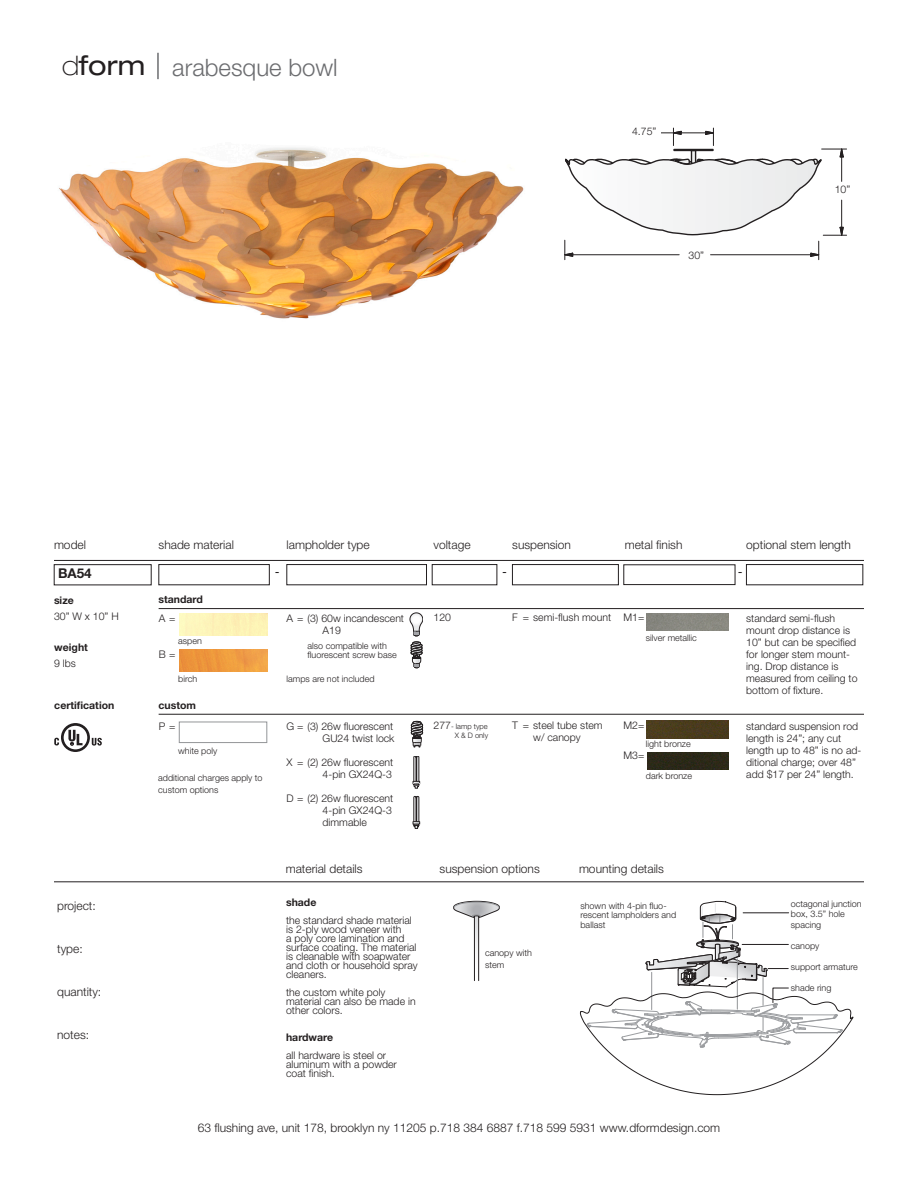
<style>
.page{position:relative;width:918px;height:1188px;background:#fff}
.page>*{position:absolute;margin:0;border:0;box-sizing:border-box;transform-origin:0 0}
.t1{font:expanded 27px "Helvetica Neue";color:#231f20}
.t2{font:300 24px "Helvetica Neue";color:#6c6d70}
.t3{font:700 13.5px "Helvetica Neue";color:#231f20}
.t4{font:13.5px "Swiss 721 BT";color:#231f20}
.t5{font:300 13.2px "Helvetica Neue";color:#231f20}
.t6{font:300 12px "Helvetica Neue";color:#231f20}
.t7{font:300 10.5px/12px "Helvetica Neue";color:#231f20}
.t8{font:700 10.5px "Helvetica Neue";color:#231f20}
.t9{font:300 9px/12px "Helvetica Neue";color:#231f20}
.t10{font:300 7.5px "Helvetica Neue";color:#231f20}
.s1{font-weight:100}
.s2{font-size:10.5px}
</style>
<div class="page">
<hr style="left:157px;top:53px;width:2px;height:26px;background:#6c6d70">
<hr style="left:54px;top:560px;width:810px;height:1px;background:#231f20">
<hr style="left:159px;top:714px;width:705px;height:1px;background:#231f20">
<hr style="left:159px;top:608px;width:705px;height:1px;background:#231f20">
<hr style="left:54px;top:882px;width:810px;height:1px;background:#231f20">
<div style="left:159px;top:564px;width:111px;height:21px;border:1px solid #231f20"></div>
<div style="left:432px;top:564px;width:65px;height:21px;border:1px solid #231f20"></div>
<div style="left:287px;top:564px;width:140px;height:21px;border:1px solid #231f20"></div>
<div style="left:512px;top:564px;width:107px;height:21px;border:1px solid #231f20"></div>
<div style="left:624px;top:565px;width:111px;height:20px;border:1px solid #231f20"></div>
<div style="left:746px;top:564px;width:117px;height:21px;border:1px solid #231f20"></div>
<svg style="left:54px;top:723px;width:48px;height:29px"></svg>
<div style="left:179px;top:722px;width:88px;height:21px;border:1px solid #939598"></div>
<img style="left:179px;top:650px;width:88px;height:22px">
<img style="left:647px;top:613px;width:82px;height:18px">
<img style="left:647px;top:752px;width:81px;height:18px">
<img style="left:647px;top:721px;width:81px;height:18px">
<svg style="left:410px;top:613px;width:13px;height:23px"></svg>
<svg style="left:411px;top:721px;width:12px;height:26px"></svg>
<svg style="left:413px;top:756px;width:7px;height:32px"></svg>
<svg style="left:413px;top:796px;width:7px;height:33px"></svg>
<svg style="left:411px;top:642px;width:11px;height:26px"></svg>
<svg style="left:564px;top:128px;width:283px;height:132px"></svg>
<div style="left:54px;top:564px;width:97px;height:21px;border:1px solid #231f20"></div>
<svg style="left:453px;top:901px;width:47px;height:80px"></svg>
<img style="left:59px;top:147px;width:465px;height:172px">
<div style="left:686px;top:249px;width:23px;height:16px;background:#fff"></div>
<div style="left:832px;top:184px;width:26px;height:14px;background:#fff"></div>
<div style="left:626px;top:126px;width:35px;height:14px;background:#fff"></div>
<svg style="left:580px;top:901px;width:273px;height:194px"></svg>
<div style="left:791px;top:900px;width:71px;height:94px;background:#fff"></div>
<div style="left:580px;top:902px;width:105px;height:34px;background:#fff"></div>
<p class="t1" style="left:62px;top:49px;width:84px"><span class="s1">d</span>form</p>
<p class="t2" style="left:172px;top:52px;width:167px">arabesque bowl</p>
<p class="t5" style="left:630px;top:124px;width:32px">4.75”</p>
<p class="t7" style="left:632px;top:125px;width:26px">4.75”</p>
<p class="t5" style="left:688px;top:246px;width:21px">30”</p>
<p class="t7" style="left:689px;top:249px;width:17px">30”</p>
<p class="t5" style="left:833px;top:182px;width:21px">10”</p>
<p class="t7" style="left:835px;top:183px;width:17px">10”</p>
<p class="t6" style="left:54px;top:538px;width:34px">model</p>
<p class="t6" style="left:159px;top:538px;width:77px">shade material</p>
<p class="t6" style="left:287px;top:538px;width:85px">lampholder type</p>
<p class="t6" style="left:434px;top:538px;width:39px">voltage</p>
<p class="t6" style="left:512px;top:538px;width:60px">suspension</p>
<p class="t6" style="left:625px;top:538px;width:59px">metal finish</p>
<p class="t6" style="left:746px;top:538px;width:106px">optional stem length</p>
<p class="t3" style="left:58px;top:565px;width:35px">BA54</p>
<p class="t4" style="left:275px;top:563px;width:6px">-</p>
<p class="t4" style="left:502px;top:563px;width:6px">-</p>
<p class="t4" style="left:738px;top:563px;width:6px">-</p>
<p class="t8" style="left:54px;top:594px;width:21px">size</p>
<p class="t8" style="left:54px;top:641px;width:35px">weight</p>
<p class="t7" style="left:54px;top:610px;width:66px">30” W x 10” H</p>
<p class="t7" style="left:54px;top:657px;width:23px">9 lbs</p>
<p class="t8" style="left:54px;top:699px;width:62px">certification</p>
<p class="t8" style="left:159px;top:593px;width:46px">standard</p>
<p class="t7" style="left:159px;top:612px;width:18px">A =</p>
<p class="t9" style="left:178px;top:635px;width:25px">aspen</p>
<p class="t7" style="left:159px;top:648px;width:18px">B =</p>
<p class="t9" style="left:178px;top:672px;width:21px">birch</p>
<p class="t8" style="left:159px;top:699px;width:39px">custom</p>
<p class="t7" style="left:159px;top:720px;width:18px">P =</p>
<p class="t9" style="left:178px;top:744px;width:41px">white poly</p>
<p class="t9" style="left:158px;top:771px;width:106px">additional charges apply to custom options</p>
<p class="t7" style="left:323px;top:612px;width:83px;text-indent:-36px">A = (3) 60w incandescent<br>A19</p>
<p class="t9" style="left:308px;top:639px;width:81px">also compatible with</p>
<p class="t9" style="left:308px;top:648px;width:91px">fluorescent screw base</p>
<p class="t9" style="left:287px;top:672px;width:90px">lamps are not included</p>
<p class="t7" style="left:287px;top:720px;width:109px;text-align:right">G = (3) 26w fluorescent<br>GU24 twist lock</p>
<p class="t7" style="left:287px;top:756px;width:108px;text-align:right">X = (2) 26w fluorescent<br>4-pin GX24Q-3</p>
<p class="t7" style="left:323px;top:792px;width:72px;text-indent:-36px">D = (2) 26w fluorescent<br>4-pin GX24Q-3 dimmable</p>
<p class="t7" style="left:434px;top:611px;width:19px">120</p>
<p class="t7" style="left:512px;top:611px;width:100px">F = semi-flush mount</p>
<p class="t7" style="left:623px;top:611px;width:22px">M1=</p>
<p class="t9" style="left:646px;top:631px;width:53px">silver metallic</p>
<p class="t10" style="left:434px;top:722px;width:56px"><span class="s2">277</span>- lamp type</p>
<p class="t10" style="left:455px;top:731px;width:35px">X &amp; D only</p>
<p class="t7" style="left:512px;top:719px;width:92px">T = steel tube stem</p>
<p class="t7" style="left:533px;top:731px;width:49px">w/ canopy</p>
<p class="t7" style="left:623px;top:719px;width:22px">M2=</p>
<p class="t9" style="left:646px;top:738px;width:46px">light bronze</p>
<p class="t7" style="left:623px;top:749px;width:22px">M3=</p>
<p class="t9" style="left:646px;top:769px;width:48px">dark bronze</p>
<p class="t7" style="left:746px;top:612px;width:113px">standard semi-flush mount drop distance is<br>10” but can be specified for longer stem mount&shy;ing. Drop distance is measured from ceiling to bottom of fixture.</p>
<p class="t7" style="left:746px;top:720px;width:117px">standard suspension rod length is 24”; any cut length up to 48” is no ad&shy;ditional charge; over 48” add $17 per 24” length.</p>
<p class="t6" style="left:286px;top:862px;width:78px">material details</p>
<p class="t6" style="left:440px;top:862px;width:102px">suspension options</p>
<p class="t6" style="left:579px;top:862px;width:86px">mounting details</p>
<p class="t6" style="left:57px;top:898px;width:40px">project:</p>
<p class="t6" style="left:57px;top:941px;width:27px">type:</p>
<p class="t6" style="left:57px;top:985px;width:46px">quantity:</p>
<p class="t6" style="left:57px;top:1028px;width:34px">notes:</p>
<p class="t8" style="left:286px;top:895px;width:32px">shade</p>
<p class="t7" style="left:286px;top:915px;width:133px;line-height:9px">the standard shade material is 2-ply wood veneer with<br>a poly core lamination and surface coating. The material is cleanable with soapwater and cloth or household spray cleaners.</p>
<p class="t7" style="left:286px;top:987px;width:131px;line-height:9px">the custom white poly material can also be made in other colors.</p>
<p class="t8" style="left:286px;top:1030px;width:49px">hardware</p>
<p class="t7" style="left:286px;top:1050px;width:112px;line-height:9px">all hardware is steel or aluminum with a powder coat finish.</p>
<p class="t9" style="left:485px;top:947px;width:48px">canopy with stem</p>
<p class="t9" style="left:580px;top:900px;width:97px;line-height:9.8px">shown with 4-pin fluo&shy;rescent lampholders and ballast</p>
<p class="t9" style="left:791px;top:898px;width:72px;line-height:10.5px">octagonal junction box, 3.5” hole spacing</p>
<p class="t9" style="left:791px;top:939px;width:30px">canopy</p>
<p class="t9" style="left:791px;top:960px;width:69px">support armature</p>
<p class="t9" style="left:791px;top:981px;width:42px">shade ring</p>
<p class="t6" style="left:198px;top:1120px;width:524px">63 flushing ave, unit 178, brooklyn ny 11205 p.718 384 6887 f.718 599 5931 www.dformdesign.com</p>
</div>
